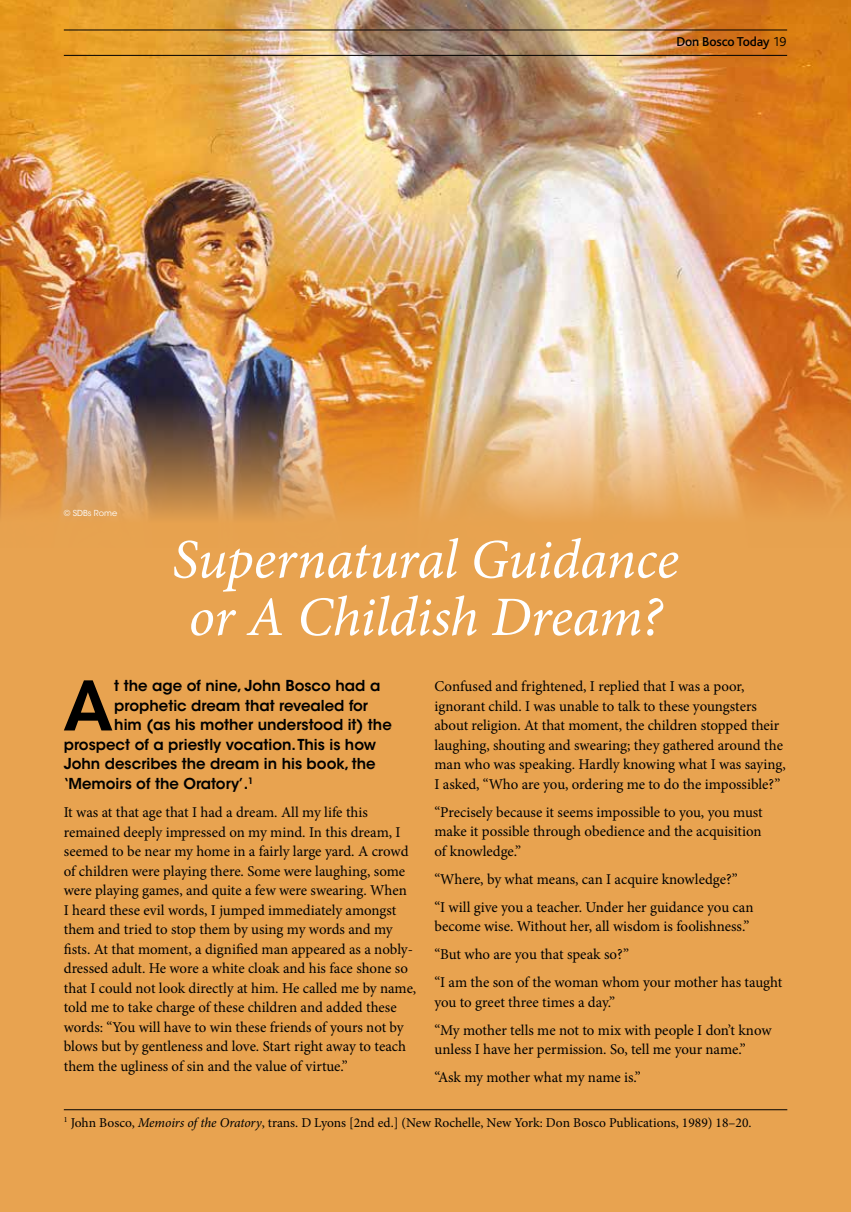
<style>
.page{position:relative;width:851px;height:1212px;background:#fff}
.page>*{position:absolute;margin:0;border:0;box-sizing:border-box;transform-origin:0 0}
.t1{font:600 67.65px "ITC Avant Garde Std";color:#000}
.t2{font:italic 55.8px/57.4px "Minion Pro";letter-spacing:-.01em;color:#fff}
.t3{font:15px/19.5px "Minion Pro";letter-spacing:-.005em;color:#000}
.t4{font:600 15px "ITC Avant Garde Std";color:#000}
.t5{font:13.5px "Minion Pro";color:#000}
.t6{font:500 13.5px "Bliss";letter-spacing:-.01em;color:#000}
.t7{font:8.25px "ITC Avant Garde Std";color:#fff}
.s1{font-weight:300}
.s2{font-style:italic}
</style>
<div class="page">
<div style="left:0;top:336px;width:850px;height:876px;background:#e8a350"></div>
<hr style="left:64px;top:1109px;width:723px;height:1px;background:#000">
<img style="left:0;top:0;width:850px;height:518px">
<hr style="left:64px;top:55px;width:723px;height:1px;background:#000">
<hr style="left:64px;top:30px;width:723px;height:1px;background:#000">
<p class="t6" style="left:676px;top:34px;width:111px">Don Bosco Today <span class="s1">19</span></p>
<p class="t7" style="left:64px;top:508px;width:55px">© SDBs Rome</p>
<h2 class="t2" style="left:172px;top:531px;width:508px">Supernatural Guidance or A Childish Dream?</h2>
<h1 class="t1" style="left:63px;top:663px;width:51px">A</h1>
<p class="t4" style="left:114px;top:676px;width:267px">t the age of nine, John Bosco had a</p>
<p class="t3" style="left:434px;top:677px;width:353px">Confused and frightened, I replied that I was a poor, ignorant child. I was unable to talk to these youngsters about religion. At that moment, the children stopped their laughing, shouting and swearing; they gathered around the man who was speaking. Hardly knowing what I was saying, I asked, “Who are you, ordering me to do the impossible?”</p>
<p class="t3" style="left:434px;top:802px;width:330px;text-align:justify">“Precisely because it seems impossible to you, you must make it possible through obedience and the acquisition of knowledge.”</p>
<p class="t3" style="left:434px;top:865px;width:320px;line-height:28px">“Where, by what means, can I acquire knowledge?”<br>“I will give you a teacher. Under her guidance you can</p>
<p class="t3" style="left:434px;top:912px;width:349px;line-height:28px">become wise. Without her, all wisdom is foolishness.”<br>“But who are you that speak so?”<br>“I am the son of the woman whom your mother has taught</p>
<p class="t3" style="left:434px;top:988px;width:338px;line-height:28px">you to greet three times a day.”<br>“My mother tells me not to mix with people I don’t know</p>
<p class="t3" style="left:434px;top:1035px;width:312px;line-height:28px">unless I have her permission. So, tell me your name.” “Ask my mother what my name is.”</p>
<p class="t5" style="left:64px;top:1113px;width:689px"><sup>1</sup> John Bosco, <span class="s2">Memoirs of the Oratory</span>, trans. D Lyons [2nd ed.] (New Rochelle, New York: Don Bosco Publications, 1989) 18–20.</p>
<p class="t4" style="left:114px;top:696px;width:255px">prophetic dream that revealed for</p>
<p class="t4" style="left:114px;top:715px;width:279px">him (as his mother understood it) the</p>
<p class="t4" style="left:64px;top:735px;width:314px">prospect of a priestly vocation. This is how</p>
<p class="t4" style="left:64px;top:754px;width:313px">John describes the dream in his book, the</p>
<p class="t4" style="left:64px;top:774px;width:191px">‘Memoirs of the Oratory’.<sup>1</sup></p>
<p class="t3" style="left:64px;top:802px;width:354px">It was at that age that I had a dream. All my life this remained deeply impressed on my mind. In this dream, I seemed to be near my home in a fairly large yard. A crowd of children were playing there. Some were laughing, some were playing games, and quite a few were swearing. When<br>I heard these evil words, I jumped immediately amongst them and tried to stop them by using my words and my fists. At that moment, a dignified man appeared as a nobly&shy;dressed adult. He wore a white cloak and his face shone so that I could not look directly at him. He called me by name, told me to take charge of these children and added these words: “You will have to win these friends of yours not by blows but by gentleness and love. Start right away to teach them the ugliness of sin and the value of virtue.”</p>
</div>
